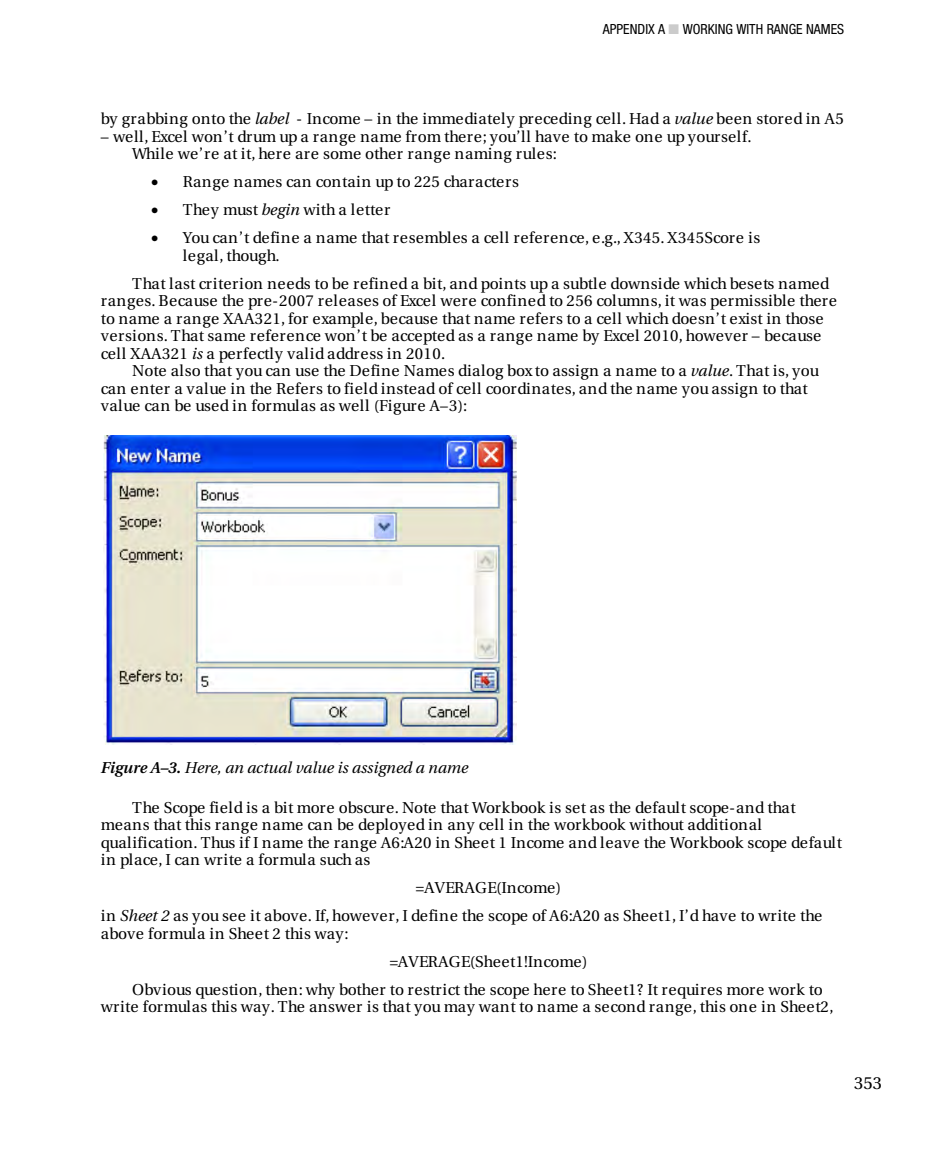
<style>
.page{position:relative;width:945px;height:1166px;background:#fff}
.page>*{position:absolute;margin:0;border:0;box-sizing:border-box;transform-origin:0 0}
.t1{font:17.5px "Utopia";color:#000}
.t2{font:15.75px/17.5px "Utopia";letter-spacing:.025em;color:#000}
.t3{font:15.75px/28px "Utopia";letter-spacing:-.01em;color:#000}
.t4{font:italic 15.75px "Utopia";color:#000}
.t5{font:condensed 14px "Helvetica Neue";color:#000}
.s1{color:#cbcbcb}
.s2{font-style:italic}
.s3{font-weight:600}
</style>
<div class="page">
<img style="left:103px;top:436px;width:413px;height:308px">
<p class="t5" style="left:603px;top:24px;width:243px">APPENDIX A <span class="s1">■</span> WORKING WITH RANGE NAMES</p>
<p class="t2" style="left:101px;top:112px;width:745px">by grabbing onto the <span class="s2">label</span> - Income – in the immediately preceding cell. Had a <span class="s2">value</span> been stored in A5</p>
<p class="t2" style="left:132px;top:129px;width:621px;text-indent:-32px">– well, Excel won’t drum up a range name from there; you’ll have to make one up yourself.<br>While we’re at it, here are some other range naming rules:</p>
<p class="t2" style="left:151px;top:175px;width:369px">• Range names can contain up to 225 characters</p>
<p class="t2" style="left:151px;top:203px;width:241px">• They must <span class="s2">begin</span> with a letter</p>
<p class="t2" style="left:183px;top:230px;width:579px;text-indent:-32px">• You can’t define a name that resembles a cell reference, e.g., X345. X345Score is legal, though.</p>
<p class="t2" style="left:132px;top:276px;width:699px">That last criterion needs to be refined a bit, and points up a subtle downside which besets named</p>
<p class="t2" style="left:101px;top:293px;width:738px">ranges. Because the pre-2007 releases of Excel were confined to 256 columns, it was permissible there</p>
<p class="t2" style="left:101px;top:311px;width:724px">to name a range XAA321, for example, because that name refers to a cell which doesn’t exist in those</p>
<p class="t2" style="left:101px;top:329px;width:722px">versions. That same reference won’t be accepted as a range name by Excel 2010, however – because</p>
<p class="t2" style="left:101px;top:346px;width:346px">cell XAA321 <span class="s2">is</span> a perfectly valid address in 2010.</p>
<p class="t2" style="left:132px;top:364px;width:688px">Note also that you can use the Define Names dialog box to assign a name to a <span class="s2">value</span>. That is, you</p>
<p class="t2" style="left:101px;top:381px;width:709px">can enter a value in the Refers to field instead of cell coordinates, and the name you assign to that</p>
<p class="t2" style="left:101px;top:398px;width:368px">value can be used in formulas as well (Figure A–3):</p>
<p class="t4" style="left:101px;top:761px;width:369px"><span class="s3">Figure A–3.</span> Here, an actual value is assigned a name</p>
<p class="t2" style="left:101px;top:800px;width:743px;text-indent:32px">The Scope field is a bit more obscure. Note that Workbook is set as the default scope-and that means that this range name can be deployed in any cell in the workbook without additional qualification. Thus if I name the range A6:A20 in Sheet 1 Income and leave the Workbook scope default in place, I can write a formula such as</p>
<p class="t2" style="left:101px;top:875px;width:723px;line-height:28px;text-indent:315px">=AVERAGE(Income)<br>in <span class="s2">Sheet 2</span> as you see it above. If, however, I define the scope of A6:A20 as Sheet1, I’d have to write the</p>
<p class="t2" style="left:101px;top:926px;width:249px">above formula in Sheet 2 this way:</p>
<p class="t3" style="left:132px;top:948px;width:692px;text-indent:257px">=AVERAGE(Sheet1!Income)<br>Obvious question, then: why bother to restrict the scope here to Sheet1? It requires more work to</p>
<p class="t2" style="left:101px;top:999px;width:734px">write formulas this way. The answer is that you may want to name a second range, this one in Sheet2,</p>
<p class="t1" style="left:854px;top:1076px;width:29px">353</p>
</div>
